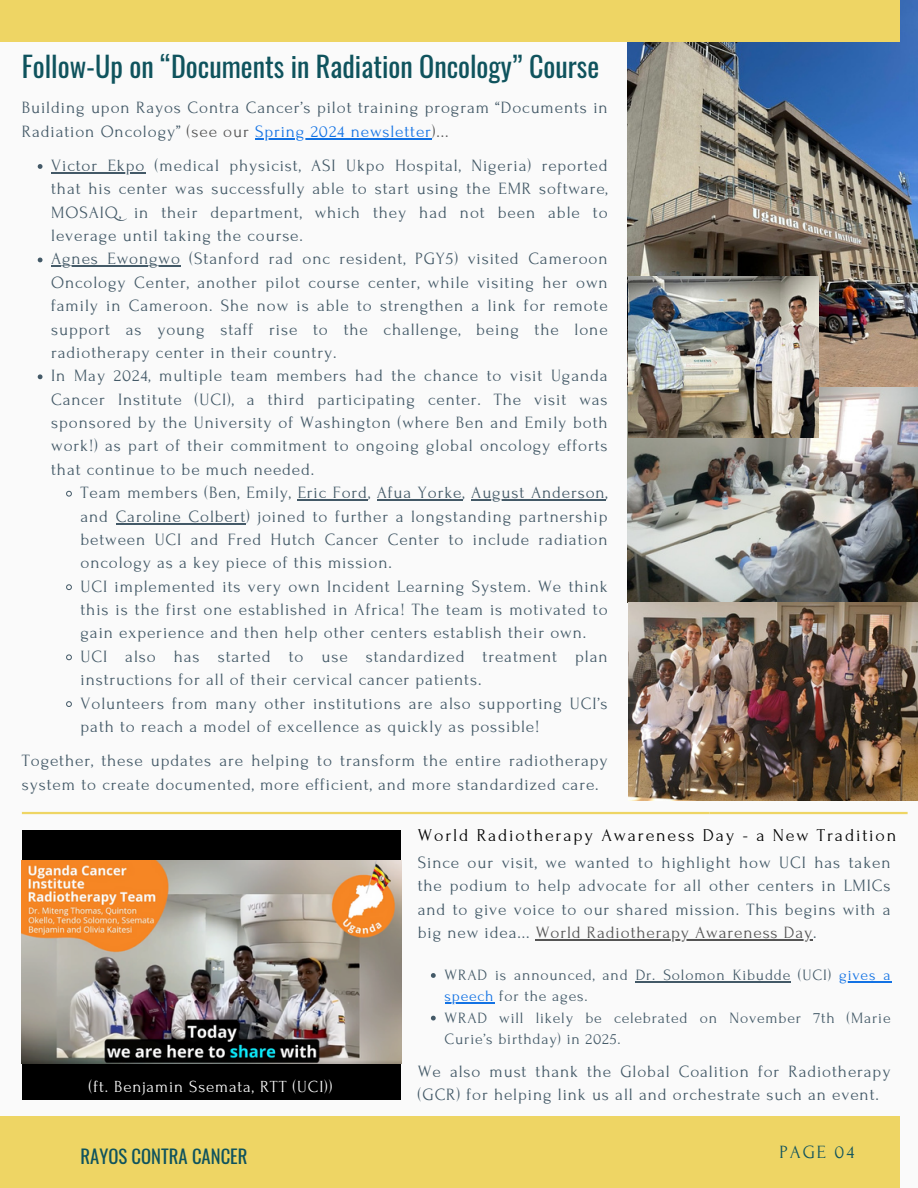
<style>
.page{position:relative;width:918px;height:1188px;background:#fafafa}
.page>*{position:absolute;margin:0;border:0;box-sizing:border-box;transform-origin:0 0}
.t1{font:28.2px "Oswald";color:#0f535d}
.t2{font:18.75px "Oswald";color:#0f535d}
.t3{font:18.75px "Forum";letter-spacing:.1em;color:#0f535d}
.t4{font:18px "Forum";letter-spacing:.1em;color:#000}
.t5{font:17.25px/23.4px "Forum";letter-spacing:.05em;color:#435967}
.t6{font:16.95px "Forum";letter-spacing:.05em;color:#fafafa}
.t7{font:15.75px/21.3px "Forum";letter-spacing:.05em;color:#435967}
.t8{font:15.75px "Forum";letter-spacing:.05em;color:#1272e4}
.s1{color:#545454}
.s2{color:#1272e4}
</style>
<div class="page">
<div style="left:0;top:1116px;width:900px;height:72px;background:#eed564"></div>
<img style="left:628px;top:0;width:290px;height:801px">
<div style="left:0;top:0;width:900px;height:42px;background:#eed564"></div>
<img style="left:628px;top:276px;width:190px;height:161px">
<hr style="left:22px;top:812px;width:688px;height:2px;background:#eed564">
<hr style="left:255px;top:138px;width:177px;height:1px;background:#1272e4">
<svg style="left:38px;top:164px;width:5px;height:5px"></svg>
<hr style="left:51px;top:172px;width:94px;height:2px;background:#435967">
<svg style="left:38px;top:258px;width:5px;height:4px"></svg>
<hr style="left:51px;top:266px;width:130px;height:1px;background:#435967">
<svg style="left:38px;top:374px;width:5px;height:5px"></svg>
<svg style="left:66px;top:490px;width:6px;height:7px"></svg>
<hr style="left:298px;top:500px;width:70px;height:1px;background:#435967">
<hr style="left:377px;top:500px;width:86px;height:1px;background:#435967">
<hr style="left:471px;top:500px;width:135px;height:1px;background:#435967">
<hr style="left:116px;top:523px;width:73px;height:1px;background:#435967">
<hr style="left:189px;top:523px;width:57px;height:1px;background:#435967">
<svg style="left:66px;top:584px;width:6px;height:6px"></svg>
<svg style="left:66px;top:654px;width:6px;height:7px"></svg>
<svg style="left:66px;top:701px;width:6px;height:6px"></svg>
<hr style="left:536px;top:939px;width:277px;height:2px;background:#545454">
<svg style="left:431px;top:973px;width:5px;height:5px"></svg>
<hr style="left:636px;top:981px;width:155px;height:2px;background:#435967">
<hr style="left:839px;top:981px;width:52px;height:2px;background:#1272e4">
<hr style="left:445px;top:1003px;width:49px;height:1px;background:#1272e4">
<svg style="left:431px;top:1016px;width:5px;height:5px"></svg>
<div style="left:22px;top:830px;width:378px;height:270px;background:#000"></div>
<img style="left:22px;top:860px;width:379px;height:204px">
<hr style="left:710px;top:812px;width:198px;height:2px;background:#eed564">
<h3 class="t1" style="left:22px;top:44px;width:579px">Follow-Up on “Documents in Radiation Oncology” Course</h3>
<p class="t5" style="left:22px;top:96px;width:587px">Building upon Rayos Contra Cancer’s pilot training program “Documents in<br>Radiation Oncology” <span class="s1">(see our</span> <span class="s2">Spring 2024 newsletter</span><span class="s1">)...</span></p>
<h1 class="t5" style="left:51px;top:154px;width:558px;text-align:justify">Victor Ekpo (medical physicist, ASI Ukpo Hospital, Nigeria) reported that his center was successfully able to start using the EMR software, MOSAIQ, in their department, which they had not been able to</h1>
<h3 class="t5" style="left:51px;top:224px;width:558px">leverage until taking the course.<br>Agnes Ewongwo (Stanford rad onc resident, PGY5) visited Cameroon Oncology Center, another pilot course center, while visiting her own family in Cameroon. She now is able to strengthen a link for remote</h3>
<p class="t5" style="left:51px;top:318px;width:558px">support as young staff rise to the challenge, being the lone radiotherapy center in their country.<br>In May 2024, multiple team members had the chance to visit Uganda Cancer Institute (UCI), a third participating center. The visit was sponsored by the University of Washington (where Ben and Emily both work!) as part of their commitment to ongoing global oncology efforts</p>
<p class="t5" style="left:81px;top:458px;width:529px;text-indent:-29px">that continue to be much needed.<br>Team members (Ben, Emily, Eric Ford, Afua Yorke, August Anderson,</p>
<p class="t5" style="left:81px;top:505px;width:529px">and Caroline Colbert) joined to further a longstanding partnership between UCI and Fred Hutch Cancer Center to include radiation oncology as a key piece of this mission.<br>UCI implemented its very own Incident Learning System. We think this is the first one established in Africa! The team is motivated to gain experience and then help other centers establish their own.<br>UCI also has started to use standardized treatment plan instructions for all of their cervical cancer patients.</p>
<p class="t5" style="left:81px;top:692px;width:529px">Volunteers from many other institutions are also supporting UCI’s path to reach a model of excellence as quickly as possible!</p>
<p class="t5" style="left:22px;top:749px;width:587px">Together, these updates are helping to transform the entire radiotherapy system to create documented, more efficient, and more standardized care.</p>
<p class="t6" style="left:89px;top:1078px;width:245px">(ft. Benjamin Ssemata, RTT (UCI))</p>
<p class="t4" style="left:418px;top:826px;width:480px">World Radiotherapy Awareness Day - a New Tradition</p>
<p class="t5" style="left:418px;top:851px;width:474px;text-align:justify">Since our visit, we wanted to highlight how UCI has taken the podium to help advocate for all other centers in LMICs and to give voice to our shared mission. This begins with a big new idea... <span class="s1">World Radiotherapy Awareness Day</span>.</p>
<p class="t7" style="left:445px;top:965px;width:388px">WRAD is announced, and Dr. Solomon Kibudde (UCI)</p>
<p class="t8" style="left:839px;top:966px;width:53px">gives a</p>
<p class="t7" style="left:445px;top:986px;width:448px"><span class="s2">speech</span> for the ages.<br>WRAD will likely be celebrated on November 7th (Marie<br>Curie’s birthday) in 2025.</p>
<p class="t5" style="left:418px;top:1060px;width:474px">We also must thank the Global Coalition for Radiotherapy (GCR) for helping link us all and orchestrate such an event.</p>
<p class="t2" style="left:81px;top:1141px;width:168px">RAYOS CONTRA CANCER</p>
<h3 class="t3" style="left:780px;top:1142px;width:76px">PAGE 04</h3>
</div>
